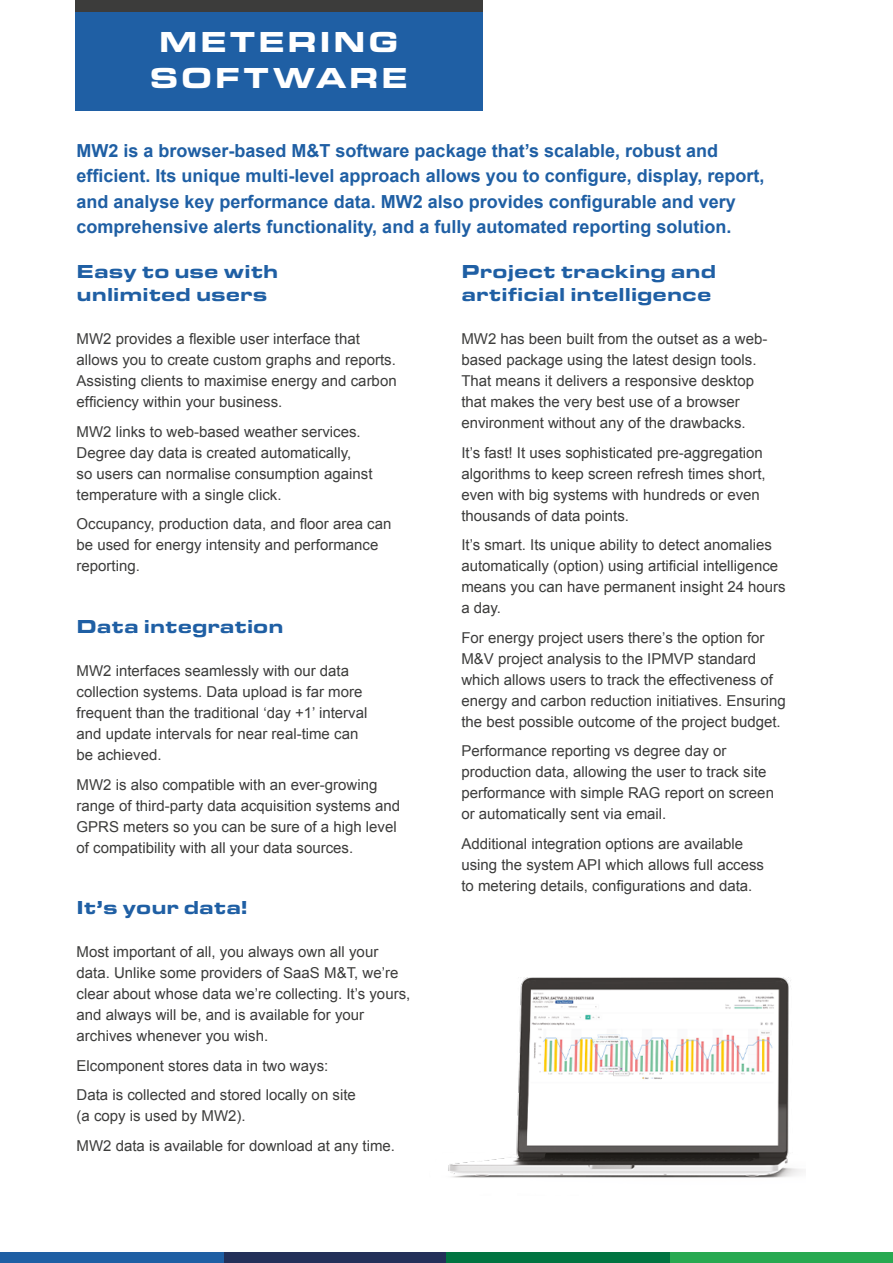
<style>
.page{position:relative;width:893px;height:1263px;background:#fff}
.page>*{position:absolute;margin:0;border:0;box-sizing:border-box;transform-origin:0 0}
.t1{font:900 30px/36px "Eurostile Ext";letter-spacing:.075em;color:#fff;text-align:center}
.t2{font:900 19.5px/23.4px "Eurostile Ext";color:#1f5fa4}
.t3{font:700 18px/25.5px "Arial";color:#1f5fa4}
.t4{font:15px/21px "Arial";color:#3c3c3b}
</style>
<div class="page">
<img style="left:448px;top:977px;width:355px;height:201px">
<div style="left:75px;top:11px;width:407px;height:100px;background:#1f5fa4"></div>
<div style="left:75px;top:0;width:407px;height:12px;background:#3c3c3b"></div>
<div style="left:223px;top:1252px;width:223px;height:11px;background:#233059"></div>
<div style="left:670px;top:1252px;width:223px;height:11px;background:#27a951"></div>
<div style="left:0;top:1252px;width:223px;height:11px;background:#1f5fa4"></div>
<div style="left:446px;top:1252px;width:224px;height:11px;background:#007441"></div>
<h1 class="t1" style="left:149px;top:21px;width:260px">METERING<br>SOFTWARE</h1>
<p class="t3" style="left:77px;top:138px;width:689px">MW2 is a browser-based M&amp;T software package that’s scalable, robust and efficient. Its unique multi-level approach allows you to configure, display, report, and analyse key performance data. MW2 also provides configurable and very comprehensive alerts functionality, and a fully automated reporting solution.</p>
<h2 class="t2" style="left:77px;top:258px;width:203px">Easy to use with unlimited users</h2>
<p class="t4" style="left:77px;top:329px;width:322px">MW2 provides a flexible user interface that allows you to create custom graphs and reports.<br>Assisting clients to maximise energy and carbon efficiency within your business.</p>
<p class="t4" style="left:77px;top:421px;width:297px">MW2 links to web-based weather services.<br>Degree day data is created automatically,<br>so users can normalise consumption against temperature with a single click.</p>
<p class="t4" style="left:77px;top:514px;width:316px">Occupancy, production data, and floor area can be used for energy intensity and performance reporting.</p>
<h2 class="t2" style="left:77px;top:613px;width:209px">Data integration</h2>
<p class="t4" style="left:77px;top:660px;width:292px">MW2 interfaces seamlessly with our data collection systems. Data upload is far more frequent than the traditional ‘day +1’ interval and update intervals for near real-time can be achieved.</p>
<p class="t4" style="left:77px;top:774px;width:325px">MW2 is also compatible with an ever-growing range of third-party data acquisition systems and GPRS meters so you can be sure of a high level of compatibility with all your data sources.</p>
<h2 class="t2" style="left:77px;top:894px;width:172px">It’s your data!</h2>
<p class="t4" style="left:77px;top:941px;width:335px">Most important of all, you always own all your data. Unlike some providers of SaaS M&amp;T, we’re clear about whose data we’re collecting. It’s yours, and always will be, and is available for your archives whenever you wish.</p>
<p class="t4" style="left:77px;top:1051px;width:281px;line-height:29.5px">Elcomponent stores data in two ways:<br>Data is collected and stored locally on site</p>
<p class="t4" style="left:77px;top:1101px;width:320px;line-height:29.5px">(a copy is used by MW2).<br>MW2 data is available for download at any time.</p>
<h2 class="t2" style="left:461px;top:258px;width:256px">Project tracking and artificial intelligence</h2>
<p class="t4" style="left:461px;top:329px;width:307px">MW2 has been built from the outset as a web&shy;based package using the latest design tools.<br>That means it delivers a responsive desktop that makes the very best use of a browser environment without any of the drawbacks.</p>
<p class="t4" style="left:461px;top:442px;width:306px">It’s fast! It uses sophisticated pre-aggregation algorithms to keep screen refresh times short, even with big systems with hundreds or even thousands of data points.</p>
<p class="t4" style="left:461px;top:535px;width:326px">It’s smart. Its unique ability to detect anomalies automatically (option) using artificial intelligence means you can have permanent insight 24 hours a day.</p>
<p class="t4" style="left:461px;top:627px;width:326px">For energy project users there’s the option for M&amp;V project analysis to the IPMVP standard which allows users to track the effectiveness of energy and carbon reduction initiatives. Ensuring the best possible outcome of the project budget.</p>
<p class="t4" style="left:461px;top:741px;width:314px">Performance reporting vs degree day or production data, allowing the user to track site performance with simple RAG report on screen or automatically sent via email.</p>
<p class="t4" style="left:461px;top:833px;width:304px">Additional integration options are available using the system API which allows full access to metering details, configurations and data.</p>
</div>
